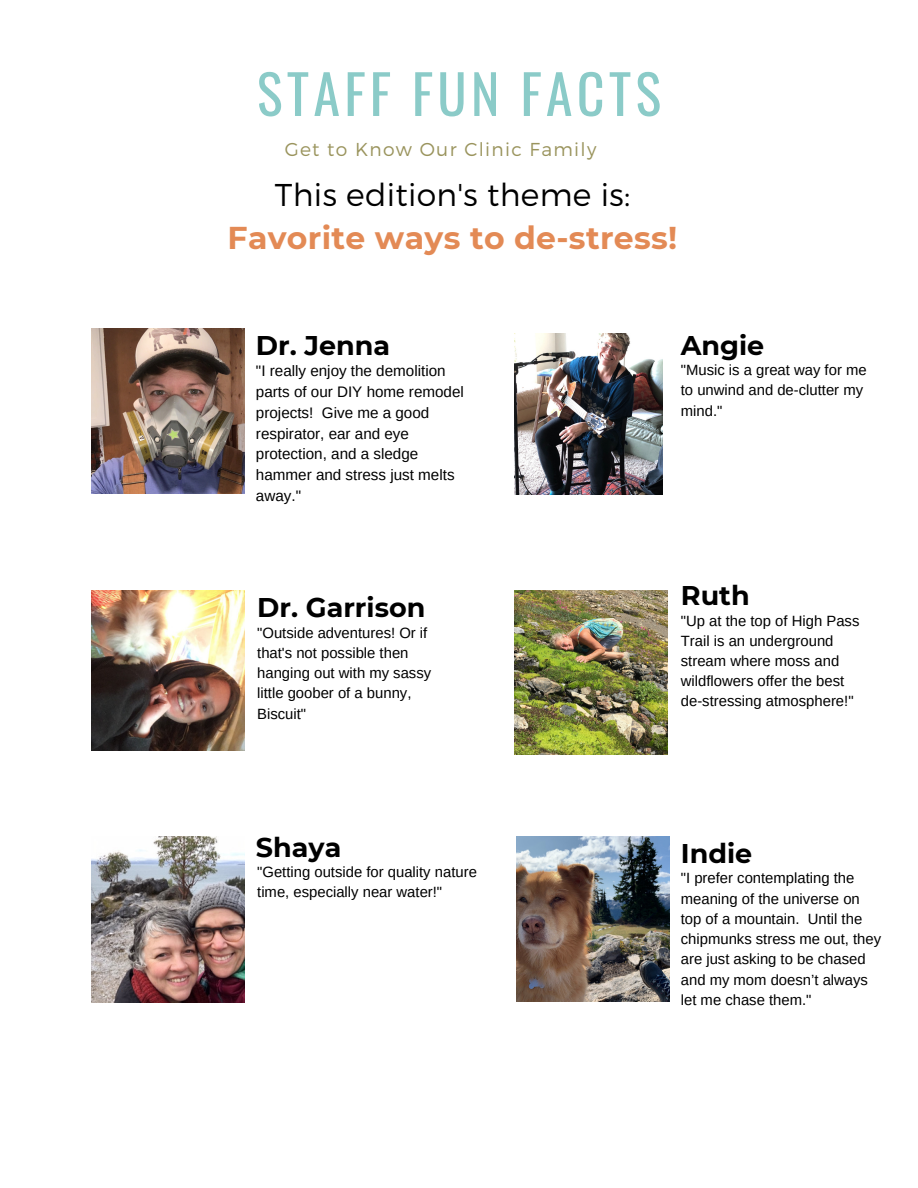
<style>
.page{position:relative;width:918px;height:1188px;background:#fff}
.page>*{position:absolute;margin:0;border:0;box-sizing:border-box;transform-origin:0 0}
.t1{font:54px "Oswald";letter-spacing:.08em;color:#8bcbc8}
.t2{font:700 31.5px "Montserrat";letter-spacing:.01em;color:#e38a55}
.t3{font:300 31.5px "Montserrat";letter-spacing:.01em;color:#000}
.t4{font:700 27px "Montserrat";color:#000}
.t5{font:300 18.75px "Montserrat";letter-spacing:.07em;color:#9a945d}
.t6{font:15.15px/21px "Arimo";color:#000}
.t7{font:14.85px/20.2px "Arimo";color:#000}
</style>
<div class="page">
<img style="left:516px;top:836px;width:153px;height:166px">
<img style="left:514px;top:590px;width:153px;height:165px">
<img style="left:514px;top:333px;width:149px;height:161px">
<img style="left:92px;top:836px;width:153px;height:167px">
<img style="left:92px;top:590px;width:153px;height:160px">
<img style="left:92px;top:328px;width:153px;height:165px">
<h1 class="t1" style="left:257px;top:52px;width:406px">STAFF FUN FACTS</h1>
<p class="t5" style="left:285px;top:138px;width:313px">Get to Know Our Clinic Family</p>
<h2 class="t3" style="left:275px;top:174px;width:357px">This edition's theme is:</h2>
<h2 class="t2" style="left:228px;top:219px;width:451px">Favorite ways to de-stress!</h2>
<h3 class="t4" style="left:256px;top:328px;width:136px">Dr. Jenna</h3>
<p class="t6" style="left:256px;top:360px;width:209px">"I really enjoy the demolition parts of our DIY home remodel projects! Give me a good respirator, ear and eye protection, and a sledge hammer and stress just melts away."</p>
<h3 class="t4" style="left:257px;top:591px;width:170px">Dr. Garrison</h3>
<p class="t7" style="left:257px;top:622px;width:176px">"Outside adventures! Or if that's not possible then hanging out with my sassy little goober of a bunny,<br>Biscuit"</p>
<h3 class="t4" style="left:256px;top:830px;width:87px">Shaya</h3>
<p class="t7" style="left:257px;top:862px;width:221px">"Getting outside for quality nature time, especially near water!"</p>
<h3 class="t4" style="left:681px;top:328px;width:85px">Angie</h3>
<p class="t7" style="left:681px;top:360px;width:187px">"Music is a great way for me to unwind and de-clutter my mind."</p>
<h3 class="t4" style="left:681px;top:579px;width:70px">Ruth</h3>
<p class="t7" style="left:681px;top:610px;width:180px">"Up at the top of High Pass<br>Trail is an underground stream where moss and wildflowers offer the best de-stressing atmosphere!"</p>
<h3 class="t4" style="left:681px;top:837px;width:73px">Indie</h3>
<p class="t7" style="left:681px;top:868px;width:202px">"I prefer contemplating the meaning of the universe on top of a mountain. Until the chipmunks stress me out, they are just asking to be chased and my mom doesn’t always let me chase them."</p>
</div>
